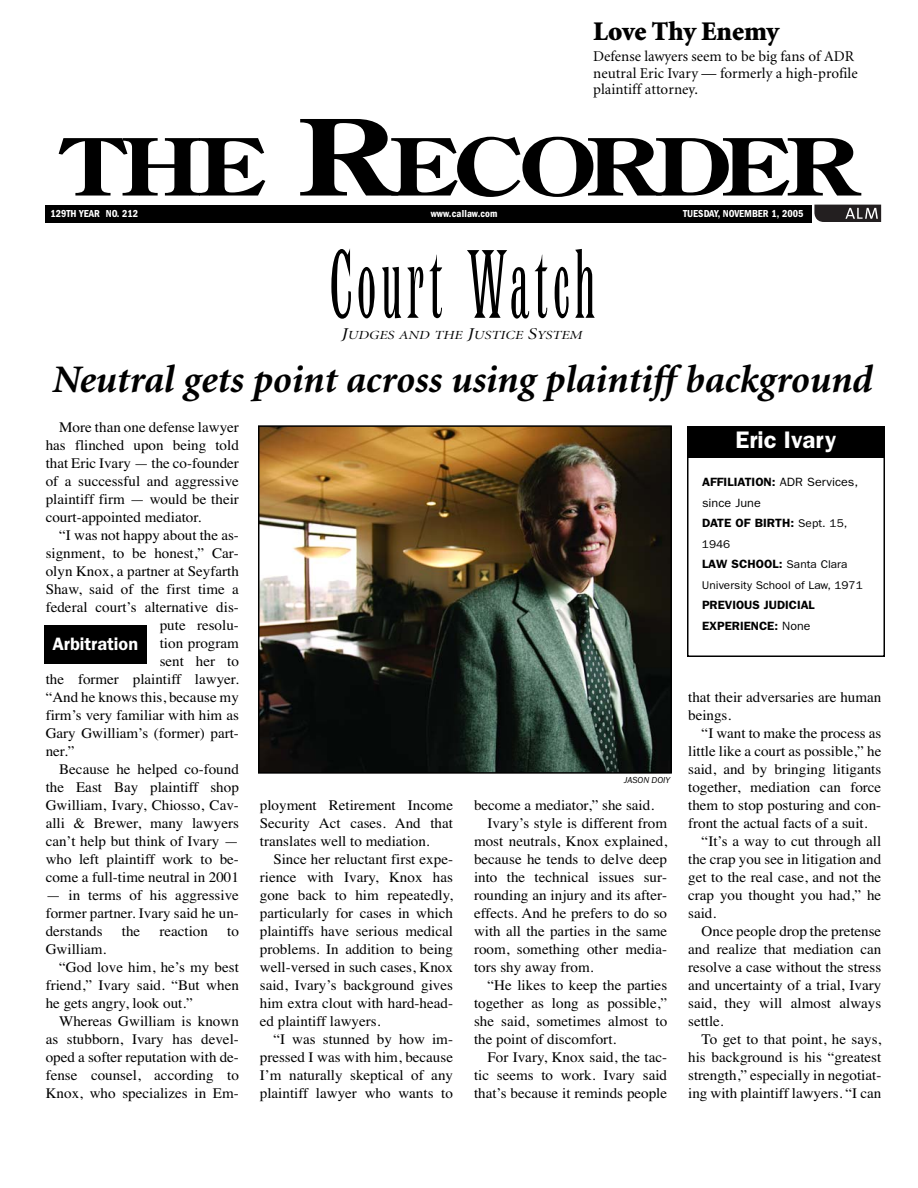
<style>
.page{position:relative;width:918px;height:1188px;background:#fff}
.page>*{position:absolute;margin:0;border:0;box-sizing:border-box;transform-origin:0 0}
.t1{font:condensed 99px "Latin";letter-spacing:.065em;color:#000;scale:.7 1}
.t2{font:italic 700 39px "Minion";letter-spacing:-.005em;color:#000}
.t3{font:900 27px "Minion";color:#000}
.t4{font:600 24px "Franklin Gothic";color:#fff}
.t5{font:600 18px "Franklin Gothic";color:#fff}
.t6{font:15px/16.5px "Minion";color:#000}
.t7{font:14.7px/18px "Times";color:#000;text-align:justify}
.t8{font:italic 12.3px "Minion Display";color:#000;scale:1.2 1}
.t9{font:600 12px/20.5px "Franklin Gothic";color:#000;scale:1.05 1}
.t10{font:600 12px/20.5px "Franklin Gothic";color:#000}
.t11{font:11.25px "Franklin Gothic";color:#000;scale:1.05 1}
.t12{font:600 condensed 10.5px "Franklin Gothic";color:#fff}
.t13{font:italic 9px "Franklin Gothic";color:#000}
.s1{font-size:16.5px}
.s2{font-weight:400}
.s3{font-weight:400;font-size:11.25px}
</style>
<div class="page">
<svg style="left:59px;top:138px;width:206px;height:58px"></svg>
<svg style="left:300px;top:119px;width:561px;height:78px"></svg>
<div style="left:45px;top:206px;width:766px;height:17px;background:#000"></div>
<svg style="left:814px;top:205px;width:67px;height:17px"></svg>
<img style="left:261px;top:428px;width:408px;height:343px">
<div style="left:258px;top:425px;width:414px;height:349px;border:2px solid #000"></div>
<div style="left:687px;top:426px;width:198px;height:231px;border:2px solid #000"></div>
<div style="left:687px;top:427px;width:198px;height:31px;background:#000"></div>
<div style="left:44px;top:626px;width:102px;height:38px;background:#000"></div>
<h3 class="t3" style="left:593px;top:21px;width:187px">Love Thy Enemy</h3>
<p class="t6" style="left:593px;top:49px;width:266px">Defense lawyers seem to be big fans of ADR neutral Eric Ivary — formerly a high-profile plaintiff attorney.</p>
<p class="t12" style="left:50px;top:210px;width:89px">129TH YEAR NO. 212</p>
<p class="t12" style="left:431px;top:210px;width:68px">www.callaw.com</p>
<p class="t12" style="left:683px;top:210px;width:122px">TUESDAY, NOVEMBER 1, 2005</p>
<h1 class="t1" style="left:328px;top:249px;width:383px">Court Watch</h1>
<p class="t8" style="left:341px;top:330px;width:202px"><span class="s1">J</span>UDGES AND THE <span class="s1">J</span>USTICE <span class="s1">S</span>YSTEM</p>
<h2 class="t2" style="left:52px;top:364px;width:822px">Neutral gets point across using plaintiff background</h2>
<p class="t7" style="left:46px;top:419px;width:195px;text-indent:13px">More than one defense lawyer has flinched upon being told that Eric Ivary — the co-founder of a successful and aggressive plaintiff firm — would be their court-appointed mediator.</p>
<p class="t7" style="left:59px;top:527px;width:181px">“I was not happy about the as-</p>
<p class="t7" style="left:46px;top:545px;width:195px">signment, to be honest,” Car-</p>
<p class="t7" style="left:46px;top:563px;width:195px">olyn Knox, a partner at Seyfarth</p>
<p class="t7" style="left:46px;top:581px;width:195px">Shaw, said of the first time a</p>
<p class="t7" style="left:46px;top:599px;width:195px">federal court’s alternative dis-</p>
<p class="t7" style="left:160px;top:617px;width:81px">pute resolu-</p>
<p class="t7" style="left:160px;top:635px;width:81px">tion program</p>
<p class="t7" style="left:160px;top:653px;width:81px">sent her to</p>
<p class="t7" style="left:46px;top:671px;width:195px">the former plaintiff lawyer.</p>
<p class="t7" style="left:46px;top:689px;width:195px">“And he knows this, because my</p>
<p class="t7" style="left:46px;top:707px;width:195px">firm’s very familiar with him as</p>
<p class="t7" style="left:46px;top:725px;width:195px">Gary Gwilliam’s (former) part-</p>
<p class="t7" style="left:46px;top:743px;width:30px">ner.”</p>
<p class="t7" style="left:59px;top:761px;width:181px">Because he helped co-found</p>
<p class="t7" style="left:46px;top:779px;width:195px">the East Bay plaintiff shop</p>
<p class="t7" style="left:46px;top:797px;width:195px">Gwilliam, Ivary, Chiosso, Cav-</p>
<p class="t7" style="left:46px;top:815px;width:195px">alli &amp; Brewer, many lawyers</p>
<p class="t7" style="left:46px;top:833px;width:195px">can’t help but think of Ivary —</p>
<p class="t7" style="left:46px;top:851px;width:195px">who left plaintiff work to be-</p>
<p class="t7" style="left:46px;top:869px;width:195px">come a full-time neutral in 2001</p>
<p class="t7" style="left:46px;top:887px;width:195px">— in terms of his aggressive former partner. Ivary said he un&shy;derstands</p>
<p class="t5" style="left:52px;top:637px;width:87px">Arbitration</p>
<p class="t7" style="left:122px;top:923px;width:20px">the</p>
<p class="t7" style="left:159px;top:923px;width:50px">reaction</p>
<p class="t7" style="left:227px;top:923px;width:13px">to</p>
<p class="t7" style="left:46px;top:941px;width:62px">Gwilliam.</p>
<p class="t7" style="left:59px;top:959px;width:181px">“God love him, he’s my best</p>
<p class="t7" style="left:46px;top:977px;width:195px">friend,” Ivary said. “But when</p>
<p class="t7" style="left:46px;top:995px;width:149px">he gets angry, look out.”</p>
<p class="t7" style="left:59px;top:1013px;width:181px">Whereas Gwilliam is known</p>
<p class="t7" style="left:46px;top:1031px;width:195px">as stubborn, Ivary has devel-</p>
<p class="t7" style="left:46px;top:1049px;width:195px">oped a softer reputation with de-</p>
<p class="t7" style="left:46px;top:1067px;width:195px">fense counsel, according to</p>
<p class="t7" style="left:46px;top:1085px;width:195px">Knox, who specializes in Em-</p>
<p class="t7" style="left:260px;top:797px;width:195px">ployment Retirement Income Security Act cases. And that translates well to mediation.</p>
<p class="t7" style="left:260px;top:851px;width:195px;text-indent:13px">Since her reluctant first expe&shy;rience with Ivary, Knox has gone back to him repeatedly, particularly for cases in which plaintiffs have serious medical problems. In addition to being well-versed in such cases, Knox said, Ivary’s background gives him extra clout with hard-head&shy;ed plaintiff lawyers.</p>
<p class="t7" style="left:260px;top:1031px;width:195px;text-indent:13px">“I was stunned by how im&shy;pressed I was with him, because I’m naturally skeptical of any plaintiff lawyer who wants to</p>
<h3 class="t4" style="left:735px;top:432px;width:102px">Eric Ivary</h3>
<p class="t9" style="left:702px;top:473px;width:150px">AFFILIATION: <span class="s2">ADR Services, since June<br></span>DATE OF BIRTH: <span class="s3">Sept. 15,</span></p>
<p class="t11" style="left:702px;top:540px;width:28px">1946</p>
<p class="t9" style="left:702px;top:555px;width:140px">LAW SCHOOL: <span class="s3">Santa Clara</span></p>
<p class="t11" style="left:702px;top:581px;width:155px">University School of Law, 1971</p>
<p class="t10" style="left:702px;top:596px;width:114px">PREVIOUS JUDICIAL<br>EXPERIENCE: <span class="s2">None</span></p>
<p class="t13" style="left:624px;top:777px;width:47px">JASON DOIY</p>
<p class="t7" style="left:474px;top:797px;width:182px">become a mediator,” she said.</p>
<p class="t7" style="left:488px;top:815px;width:181px">Ivary’s style is different from</p>
<p class="t7" style="left:474px;top:833px;width:195px">most neutrals, Knox explained,</p>
<p class="t7" style="left:474px;top:851px;width:195px">because he tends to delve deep</p>
<p class="t7" style="left:474px;top:869px;width:195px">into the technical issues sur-</p>
<p class="t7" style="left:474px;top:887px;width:195px">rounding an injury and its after-</p>
<p class="t7" style="left:474px;top:905px;width:195px">effects. And he prefers to do so</p>
<p class="t7" style="left:474px;top:923px;width:195px">with all the parties in the same</p>
<p class="t7" style="left:474px;top:941px;width:195px">room, something other media-</p>
<p class="t7" style="left:474px;top:959px;width:121px">tors shy away from.</p>
<p class="t7" style="left:488px;top:977px;width:181px">“He likes to keep the parties</p>
<p class="t7" style="left:474px;top:995px;width:195px">together as long as possible,”</p>
<p class="t7" style="left:474px;top:1013px;width:195px">she said, sometimes almost to</p>
<p class="t7" style="left:474px;top:1031px;width:144px">the point of discomfort.</p>
<p class="t7" style="left:488px;top:1049px;width:181px">For Ivary, Knox said, the tac-</p>
<p class="t7" style="left:474px;top:1067px;width:195px">tic seems to work. Ivary said</p>
<p class="t7" style="left:474px;top:1085px;width:195px">that’s because it reminds people</p>
<p class="t7" style="left:688px;top:689px;width:195px">that their adversaries are human beings.</p>
<p class="t7" style="left:702px;top:725px;width:181px">“I want to make the process as</p>
<p class="t7" style="left:688px;top:743px;width:195px">little like a court as possible,” he</p>
<p class="t7" style="left:688px;top:761px;width:195px">said, and by bringing litigants</p>
<p class="t7" style="left:688px;top:779px;width:195px">together, mediation can force</p>
<p class="t7" style="left:688px;top:797px;width:195px">them to stop posturing and con-</p>
<p class="t7" style="left:688px;top:815px;width:181px">front the actual facts of a suit.</p>
<p class="t7" style="left:702px;top:833px;width:181px">“It’s a way to cut through all</p>
<p class="t7" style="left:688px;top:851px;width:195px">the crap you see in litigation and</p>
<p class="t7" style="left:688px;top:869px;width:195px">get to the real case, and not the</p>
<p class="t7" style="left:688px;top:887px;width:195px">crap you thought you had,” he</p>
<p class="t7" style="left:688px;top:905px;width:30px">said.</p>
<p class="t7" style="left:702px;top:923px;width:181px">Once people drop the pretense</p>
<p class="t7" style="left:688px;top:941px;width:195px">and realize that mediation can</p>
<p class="t7" style="left:688px;top:959px;width:195px">resolve a case without the stress</p>
<p class="t7" style="left:688px;top:977px;width:195px">and uncertainty of a trial, Ivary</p>
<p class="t7" style="left:688px;top:995px;width:195px">said, they will almost always</p>
<p class="t7" style="left:688px;top:1013px;width:37px">settle.</p>
<p class="t7" style="left:702px;top:1031px;width:181px">To get to that point, he says,</p>
<p class="t7" style="left:688px;top:1049px;width:195px">his background is his “greatest</p>
<p class="t7" style="left:688px;top:1067px;width:195px">strength,” especially in negotiat-</p>
<p class="t7" style="left:688px;top:1085px;width:195px">ing with plaintiff lawyers. “I can</p>
</div>
